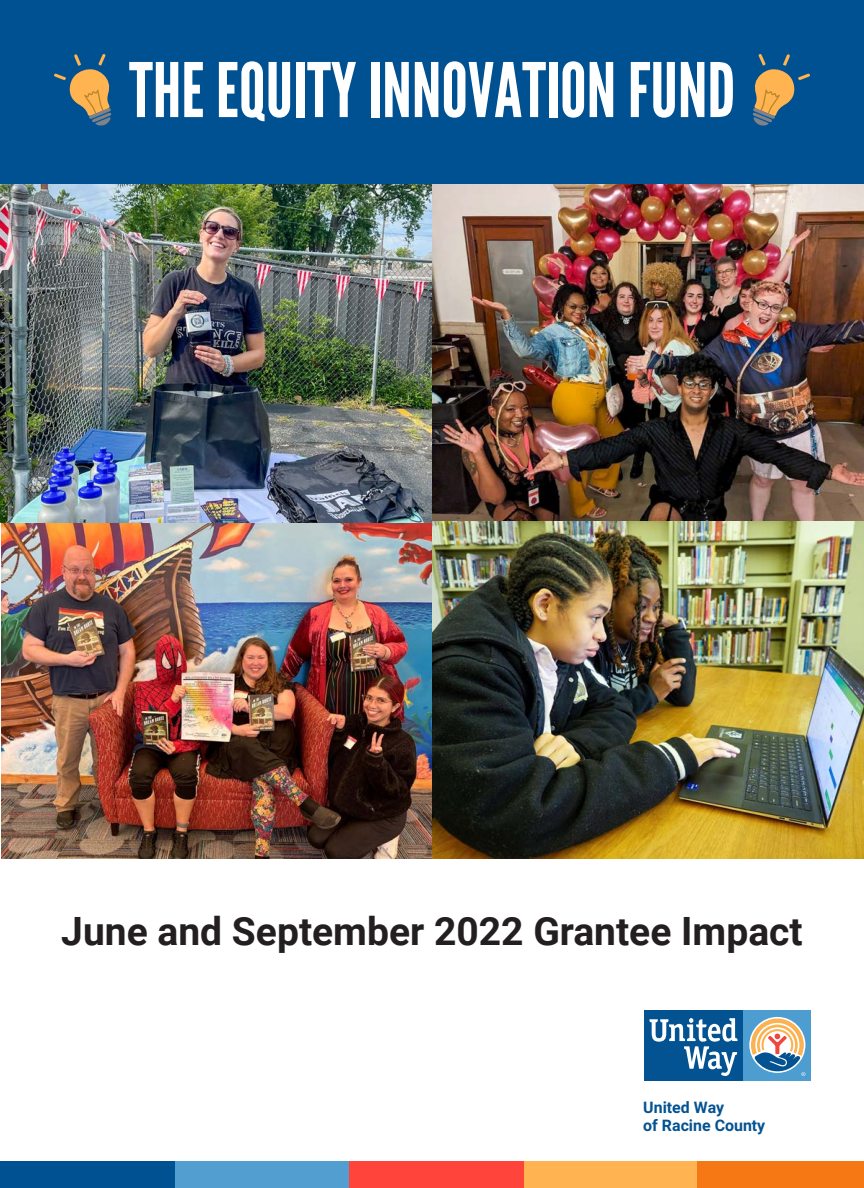
<style>
.page{position:relative;width:864px;height:1188px;background:#fff}
.page>*{position:absolute;margin:0;border:0;box-sizing:border-box;transform-origin:0 0}
.t1{font:75px "League Gothic";color:#fff}
.t2{font:700 39px "Roboto";color:#231f20}
.t3{font:700 15.9px/17.9px "Roboto";color:#035291}
</style>
<div class="page">
<div style="left:0;top:1161px;width:175px;height:27px;background:#005191"></div>
<div style="left:175px;top:1161px;width:174px;height:27px;background:#539ed0"></div>
<div style="left:349px;top:1161px;width:175px;height:27px;background:#ff443b"></div>
<div style="left:524px;top:1161px;width:175px;height:27px;background:#ffb351"></div>
<div style="left:697px;top:1161px;width:167px;height:27px;background:#f57814"></div>
<div style="left:0;top:0;width:864px;height:185px;background:#005191"></div>
<svg style="left:644px;top:1010px;width:167px;height:71px;background:#588aaf"></svg>
<img style="left:0;top:185px;width:864px;height:337px">
<img style="left:2px;top:521px;width:862px;height:338px">
<svg style="left:54px;top:54px;width:58px;height:72px"></svg>
<svg style="left:753px;top:54px;width:57px;height:72px"></svg>
<p class="t1" style="left:129px;top:47px;width:608px">THE EQUITY INNOVATION FUND</p>
<p class="t2" style="left:61px;top:903px;width:743px">June and September 2022 Grantee Impact</p>
<p class="t3" style="left:643px;top:1098px;width:124px">United Way<br>of Racine County</p>
</div>
